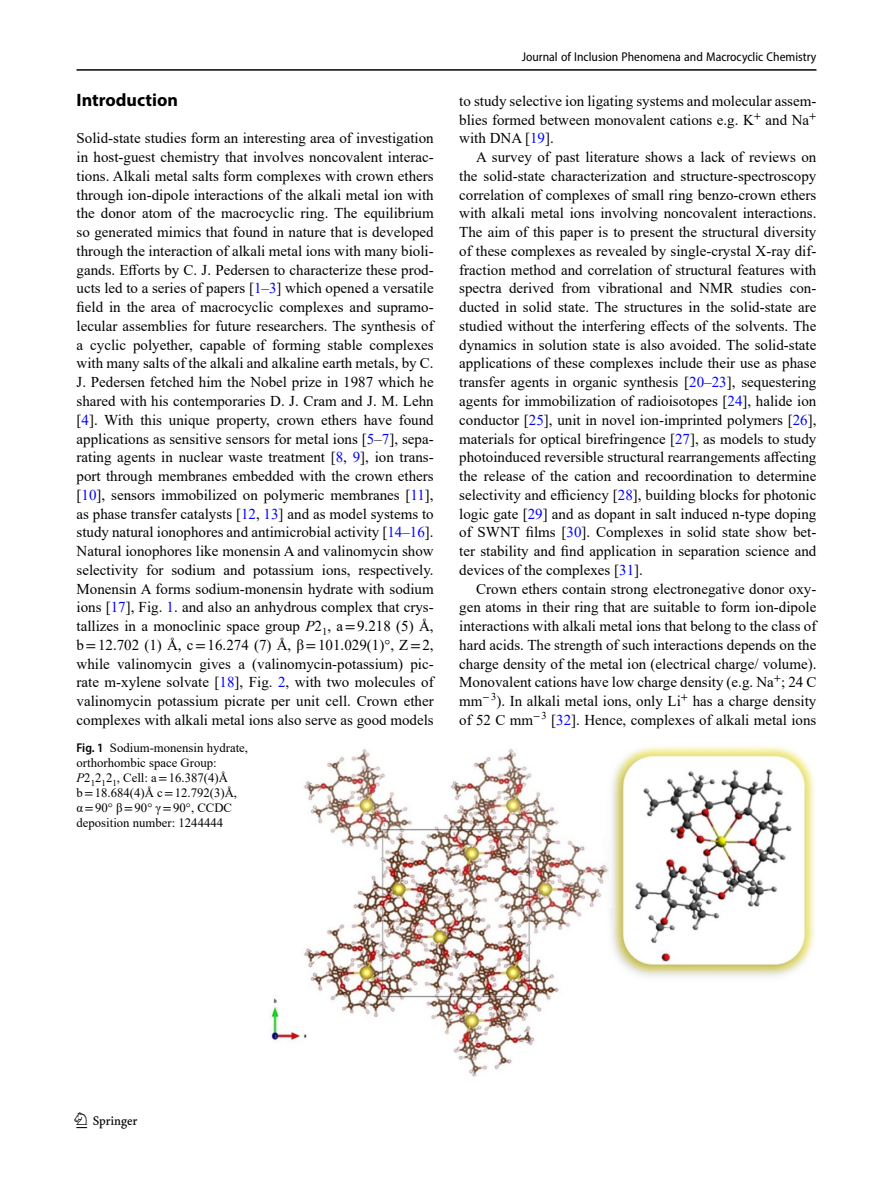
<style>
.page{position:relative;width:893px;height:1187px;background:#fff}
.page>*{position:absolute;margin:0;border:0;box-sizing:border-box;transform-origin:0 0}
.t1{font:22.5px "Springnew";color:#000}
.Head_1{font:700 18px "Myriad Pro";color:#000}
.Body_Text{font:15px/18.8px "Times New Roman";color:#000;text-align:justify}
.Body_Text_Indent{font:15px/18.8px "Times New Roman";color:#000;text-align:justify}
.Figure_Caption_Side{font:12.75px/15px "Times New Roman";color:#000}
.t2{font:semi-condensed 12.75px "Myriad Pro";color:#000}
.s1{color:#00f}
.s2{font-style:italic}
.s3{font-family:"STIX"}
.s4{font-family:"Myriad Pro";font-weight:600;font-stretch:semi-condensed}
</style>
<div class="page">
<hr style="left:77px;top:69px;width:739px;height:2px;background:#000">
<img style="left:269px;top:746px;width:545px;height:330px">
<p class="Head_1" style="left:77px;top:88px;width:103px">Introduction</p>
<p class="Body_Text" style="left:77px;top:128px;width:359px">Solid-state studies form an interesting area of investigation in host-guest chemistry that involves noncovalent interac&shy;tions. Alkali metal salts form complexes with crown ethers through ion-dipole interactions of the alkali metal ion with the donor atom of the macrocyclic ring. The equilibrium so generated mimics that found in nature that is developed through the interaction of alkali metal ions with many bioli&shy;gands. Efforts by C. J. Pedersen to characterize these prod&shy;ucts led to a series of papers [<span class="s1">1</span>–<span class="s1">3</span>] which opened a versatile field in the area of macrocyclic complexes and supramo&shy;lecular assemblies for future researchers. The synthesis of a cyclic polyether, capable of forming stable complexes with many salts of the alkali and alkaline earth metals, by C.<br>J. Pedersen fetched him the Nobel prize in 1987 which he shared with his contemporaries D. J. Cram and J. M. Lehn [<span class="s1">4</span>]. With this unique property, crown ethers have found applications as sensitive sensors for metal ions [<span class="s1">5</span>–<span class="s1">7</span>], sepa&shy;rating agents in nuclear waste treatment [<span class="s1">8</span>, <span class="s1">9</span>], ion trans&shy;port through membranes embedded with the crown ethers [<span class="s1">10</span>], sensors immobilized on polymeric membranes [<span class="s1">11</span>], as phase transfer catalysts [<span class="s1">12</span>, <span class="s1">13</span>] and as model systems to study natural ionophores and antimicrobial activity [<span class="s1">14</span>–<span class="s1">16</span>].<br>Natural ionophores like monensin A and valinomycin show selectivity for sodium and potassium ions, respectively.<br>Monensin A forms sodium-monensin hydrate with sodium ions [<span class="s1">17</span>], Fig. <span class="s1">1</span>. and also an anhydrous complex that crys&shy;tallizes in a monoclinic space group <span class="s2">P</span>2<sub>1</sub>, a<span class="s3">=</span>9.218 (5) Å, b<span class="s3">=</span>12.702 (1) Å, c<span class="s3">=</span>16.274 (7) Å, β<span class="s3">=</span>101.029(1)°, Z<span class="s3">=</span>2, while valinomycin gives a (valinomycin-potassium) pic&shy;rate m-xylene solvate [<span class="s1">18</span>], Fig. <span class="s1">2</span>, with two molecules of valinomycin potassium picrate per unit cell. Crown ether complexes with alkali metal ions also serve as good models</p>
<p class="Figure_Caption_Side" style="left:77px;top:740px;width:173px"><span class="s4">Fig. 1</span> Sodium-monensin hydrate, orthorhombic space Group:<br><span class="s2">P</span>2<sub>1</sub>2<sub>1</sub>2<sub>1</sub>, Cell: a<span class="s3">=</span>16.387(4)Å b<span class="s3">=</span>18.684(4)Å c<span class="s3">=</span>12.792(3)Å, α<span class="s3">=</span>90° β<span class="s3">=</span>90° γ<span class="s3">=</span>90°, CCDC deposition number: 1244444</p>
<p class="t2" style="left:522px;top:49px;width:296px">Journal of Inclusion Phenomena and Macrocyclic Chemistry</p>
<p class="Body_Text" style="left:459px;top:91px;width:359px">to study selective ion ligating systems and molecular assem&shy;blies formed between monovalent cations e.g. K<sup>+</sup> and Na<sup>+ </sup>with DNA [<span class="s1">19</span>].</p>
<p class="Body_Text_Indent" style="left:459px;top:147px;width:359px;text-indent:17px">A survey of past literature shows a lack of reviews on the solid-state characterization and structure-spectroscopy correlation of complexes of small ring benzo-crown ethers with alkali metal ions involving noncovalent interactions.<br>The aim of this paper is to present the structural diversity of these complexes as revealed by single-crystal X-ray dif&shy;fraction method and correlation of structural features with spectra derived from vibrational and NMR studies con&shy;ducted in solid state. The structures in the solid-state are studied without the interfering effects of the solvents. The dynamics in solution state is also avoided. The solid-state applications of these complexes include their use as phase transfer agents in organic synthesis [<span class="s1">20</span>–<span class="s1">23</span>], sequestering agents for immobilization of radioisotopes [<span class="s1">24</span>], halide ion conductor [<span class="s1">25</span>], unit in novel ion-imprinted polymers [<span class="s1">26</span>], materials for optical birefringence [<span class="s1">27</span>], as models to study photoinduced reversible structural rearrangements affecting the release of the cation and recoordination to determine selectivity and efficiency [<span class="s1">28</span>], building blocks for photonic logic gate [<span class="s1">29</span>] and as dopant in salt induced n-type doping of SWNT films [<span class="s1">30</span>]. Complexes in solid state show bet&shy;ter stability and find application in separation science and devices of the complexes [<span class="s1">31</span>].</p>
<p class="Body_Text_Indent" style="left:459px;top:578px;width:359px;text-indent:17px">Crown ethers contain strong electronegative donor oxy&shy;gen atoms in their ring that are suitable to form ion-dipole interactions with alkali metal ions that belong to the class of hard acids. The strength of such interactions depends on the charge density of the metal ion (electrical charge/ volume).<br>Monovalent cations have low charge density (e.g. Na<sup>+</sup>; 24 C mm<sup>−</sup><sup>3</sup>). In alkali metal ions, only Li<sup>+</sup> has a charge density of 52 C mm<sup>−</sup><sup>3</sup> [<span class="s1">32</span>]. Hence, complexes of alkali metal ions</p>
<h1 class="t1" style="left:77px;top:1107px;width:63px">1 3</h1>
</div>
